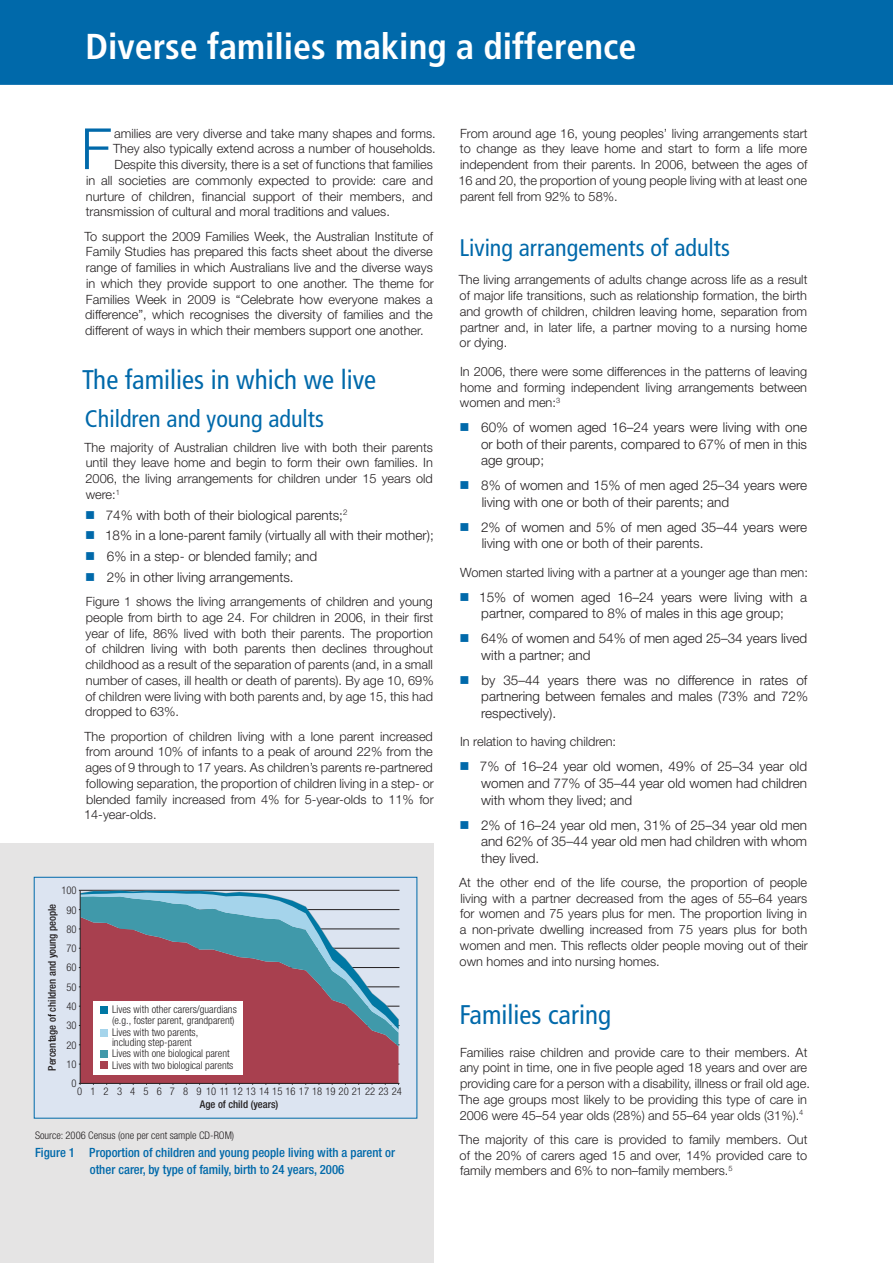
<style>
.page{position:relative;width:893px;height:1263px;background:#fff}
.page>*{position:absolute;margin:0;border:0;box-sizing:border-box;transform-origin:0 0}
.Body_Text_opening{font:300 56.85px "Helvetica Neue";color:#0069aa}
.t1{font:700 condensed 36px "Frutiger";color:#fff}
.Heading_1{font:condensed 27px "Frutiger";color:#0069aa}
.Heading_2{font:condensed 24px "Frutiger";color:#0069aa}
.List_Bullet{font:300 13.5px/16.5px "Helvetica Neue";color:#231f20;text-align:justify}
.Body_Text{font:300 12.75px/15.8px "Helvetica Neue";color:#231f20;text-align:justify}
.Body_Text_opening-2{font:300 12.75px "Helvetica Neue";color:#231f20}
.t2{font:500 condensed 12.75px/17.2px "Helvetica Neue";color:#0069aa;text-align:center}
.t3{font:300 condensed 10.65px/10.9px "Helvetica Neue";color:#231f20}
.t4{font:500 condensed 10.65px "Helvetica Neue";color:#231f20}
.t5{font:300 condensed 10.5px "Helvetica Neue";color:#231f20}
</style>
<div class="page">
<div style="left:0;top:0;width:893px;height:85px;background:#0069aa"></div>
<div style="left:0;top:843px;width:434px;height:420px;background:#e5e4e4"></div>
<div style="left:34px;top:877px;width:383px;height:241px;background:#dce4f1"></div>
<hr style="left:80px;top:1064px;width:319px;height:1px;background:#231f20">
<hr style="left:80px;top:1044px;width:319px;height:1px;background:#231f20">
<div style="left:81px;top:1046px;width:317px;height:37px;background:#a8404f"></div>
<div style="left:81px;top:1033px;width:317px;height:13px;background:#a8404f"></div>
<hr style="left:80px;top:890px;width:1px;height:193px;background:#231f20">
<svg style="left:79px;top:890px;width:320px;height:143px"></svg>
<hr style="left:80px;top:1083px;width:319px;height:1px;background:#231f20">
<div style="left:93px;top:1001px;width:150px;height:73px;background:#fff"></div>
<div style="left:101px;top:1006px;width:7px;height:8px;background:#0078a4"></div>
<div style="left:101px;top:1029px;width:7px;height:7px;background:#a5d4eb"></div>
<div style="left:101px;top:1050px;width:7px;height:8px;background:#4099aa"></div>
<div style="left:101px;top:1062px;width:7px;height:7px;background:#a8404f"></div>
<div style="left:34px;top:877px;width:383px;height:241px;border:1px solid #0069aa"></div>
<h2 class="t1" style="left:86px;top:25px;width:552px">Diverse families making a difference</h2>
<p class="Body_Text_opening" style="left:81px;top:114px;width:32px">F</p>
<p class="Body_Text_opening-2" style="left:114px;top:125px;width:323px">amilies are very diverse and take many shapes and forms.</p>
<p class="Body_Text_opening-2" style="left:113px;top:141px;width:324px">They also typically extend across a number of households.</p>
<p class="Body_Text_opening-2" style="left:115px;top:157px;width:320px">Despite this diversity, there is a set of functions that families</p>
<p class="Body_Text_opening-2" style="left:86px;top:173px;width:348px">in all societies are commonly expected to provide: care and</p>
<p class="Body_Text_opening-2" style="left:86px;top:188px;width:348px">nurture of children, financial support of their members, and</p>
<p class="Body_Text_opening-2" style="left:86px;top:204px;width:306px">transmission of cultural and moral traditions and values.</p>
<p class="Body_Text" style="left:85px;top:228px;width:351px">To support the 2009 Families Week, the Australian Institute of Family Studies has prepared this facts sheet about the diverse range of families in which Australians live and the diverse ways in which they provide support to one another. The theme for Families Week in 2009 is “Celebrate how everyone makes a difference”, which recognises the diversity of families and the different of ways in which their members support one another.</p>
<h2 class="Heading_1" style="left:82px;top:364px;width:295px">The families in which we live</h2>
<h3 class="Heading_2" style="left:85px;top:405px;width:241px">Children and young adults</h3>
<p class="Body_Text" style="left:85px;top:439px;width:350px">The majority of Australian children live with both their parents until they leave home and begin to form their own families. In 2006, the living arrangements for children under 15 years old were:<sup>1</sup></p>
<p class="List_Bullet" style="left:106px;top:506px;width:243px">74% with both of their biological parents;<sup>2</sup></p>
<p class="List_Bullet" style="left:105px;top:527px;width:330px">18% in a lone-parent family (virtually all with their mother);</p>
<p class="List_Bullet" style="left:107px;top:548px;width:212px">6% in a step- or blended family; and</p>
<p class="List_Bullet" style="left:107px;top:569px;width:188px">2% in other living arrangements.</p>
<p class="Body_Text" style="left:85px;top:593px;width:350px">Figure 1 shows the living arrangements of children and young people from birth to age 24. For children in 2006, in their first year of life, 86% lived with both their parents. The proportion of children living with both parents then declines throughout childhood as a result of the separation of parents (and, in a small number of cases, ill health or death of parents). By age 10, 69% of children were living with both parents and, by age 15, this had dropped to 63%.</p>
<p class="Body_Text" style="left:84px;top:728px;width:351px">The proportion of children living with a lone parent increased from around 10% of infants to a peak of around 22% from the ages of 9 through to 17 years. As children’s parents re-partnered following separation, the proportion of children living in a step- or blended family increased from 4% for 5-year-olds to 11% for 14-year-olds.</p>
<p class="t3" style="left:61px;top:885px;width:17px">100</p>
<p class="t4" style="left:46px;top:1071px;width:169px;rotate:-90deg">Percentage of children and young people</p>
<p class="t3" style="left:66px;top:904px;width:12px">90</p>
<p class="t3" style="left:66px;top:923px;width:12px">80</p>
<p class="t3" style="left:66px;top:943px;width:12px">70</p>
<p class="t3" style="left:66px;top:962px;width:12px">60</p>
<p class="t3" style="left:66px;top:981px;width:12px">50</p>
<p class="t3" style="left:66px;top:1001px;width:12px">40</p>
<p class="t3" style="left:66px;top:1020px;width:12px">30</p>
<p class="t3" style="left:66px;top:1039px;width:12px">20</p>
<p class="t3" style="left:66px;top:1059px;width:12px">10</p>
<p class="t3" style="left:112px;top:1004px;width:126px">Lives with other carers/guardians (e.g., foster parent, grandparent)</p>
<p class="t3" style="left:112px;top:1026px;width:123px">Lives with two parents, including step-parent<br>Lives with one biological parent<br>Lives with two biological parents</p>
<p class="t3" style="left:72px;top:1078px;width:7px">0</p>
<p class="t3" style="left:77px;top:1086px;width:326px">0 1 2 3 4 5 6 7 8 9 101112131415161718192021222324</p>
<p class="t4" style="left:200px;top:1098px;width:80px">Age of child (years)</p>
<p class="t5" style="left:35px;top:1130px;width:201px">Source: 2006 Census (one per cent sample CD-ROM)</p>
<p class="t2" style="left:35px;top:1143px;width:362px">Figure 1 Proportion of children and young people living with a parent or other carer, by type of family, birth to 24 years, 2006</p>
<p class="Body_Text" style="left:458px;top:125px;width:351px">From around age 16, young peoples’ living arrangements start to change as they leave home and start to form a life more independent from their parents. In 2006, between the ages of 16 and 20, the proportion of young people living with at least one parent fell from 92% to 58%.</p>
<h3 class="Heading_2" style="left:459px;top:234px;width:272px">Living arrangements of adults</h3>
<p class="Body_Text" style="left:459px;top:272px;width:350px">The living arrangements of adults change across life as a result of major life transitions, such as relationship formation, the birth and growth of children, children leaving home, separation from partner and, in later life, a partner moving to a nursing home or dying.</p>
<p class="Body_Text" style="left:460px;top:363px;width:349px">In 2006, there were some differences in the patterns of leaving home and forming independent living arrangements between women and men:<sup>3</sup></p>
<p class="List_Bullet" style="left:481px;top:419px;width:328px">60% of women aged 16–24 years were living with one or both of their parents, compared to 67% of men in this age group;</p>
<p class="List_Bullet" style="left:481px;top:477px;width:327px">8% of women and 15% of men aged 25–34 years were living with one or both of their parents; and</p>
<p class="List_Bullet" style="left:481px;top:519px;width:328px">2% of women and 5% of men aged 35–44 years were living with one or both of their parents.</p>
<p class="Body_Text" style="left:460px;top:564px;width:349px">Women started living with a partner at a younger age than men:</p>
<p class="List_Bullet" style="left:479px;top:589px;width:329px">15% of women aged 16–24 years were living with a partner, compared to 8% of males in this age group;</p>
<p class="List_Bullet" style="left:481px;top:630px;width:327px">64% of women and 54% of men aged 25–34 years lived with a partner; and</p>
<p class="List_Bullet" style="left:481px;top:672px;width:328px">by 35–44 years there was no difference in rates of partnering between females and males (73% and 72% respectively).</p>
<p class="Body_Text" style="left:460px;top:734px;width:158px">In relation to having children:</p>
<p class="List_Bullet" style="left:480px;top:758px;width:329px">7% of 16–24 year old women, 49% of 25–34 year old women and 77% of 35–44 year old women had children with whom they lived; and</p>
<p class="List_Bullet" style="left:481px;top:816px;width:328px">2% of 16–24 year old men, 31% of 25–34 year old men and 62% of 35–44 year old men had children with whom they lived.</p>
<p class="Body_Text" style="left:459px;top:874px;width:350px">At the other end of the life course, the proportion of people living with a partner decreased from the ages of 55–64 years for women and 75 years plus for men. The proportion living in a non-private dwelling increased from 75 years plus for both women and men. This reflects older people moving out of their own homes and into nursing homes.</p>
<h2 class="Heading_1" style="left:459px;top:999px;width:153px">Families caring</h2>
<p class="Body_Text" style="left:459px;top:1044px;width:353px;text-align:left">Families raise children and provide care to their members. At any point in time, one in five people aged 18 years and over are providing care for a person with a disability, illness or frail old age.<br>The age groups most likely to be providing this type of care in 2006 were 45–54 year olds (28%) and 55–64 year olds (31%).<sup>4</sup></p>
<p class="Body_Text" style="left:459px;top:1131px;width:350px">The majority of this care is provided to family members. Out of the 20% of carers aged 15 and over, 14% provided care to family members and 6% to non–family members.<sup>5</sup></p>
</div>
